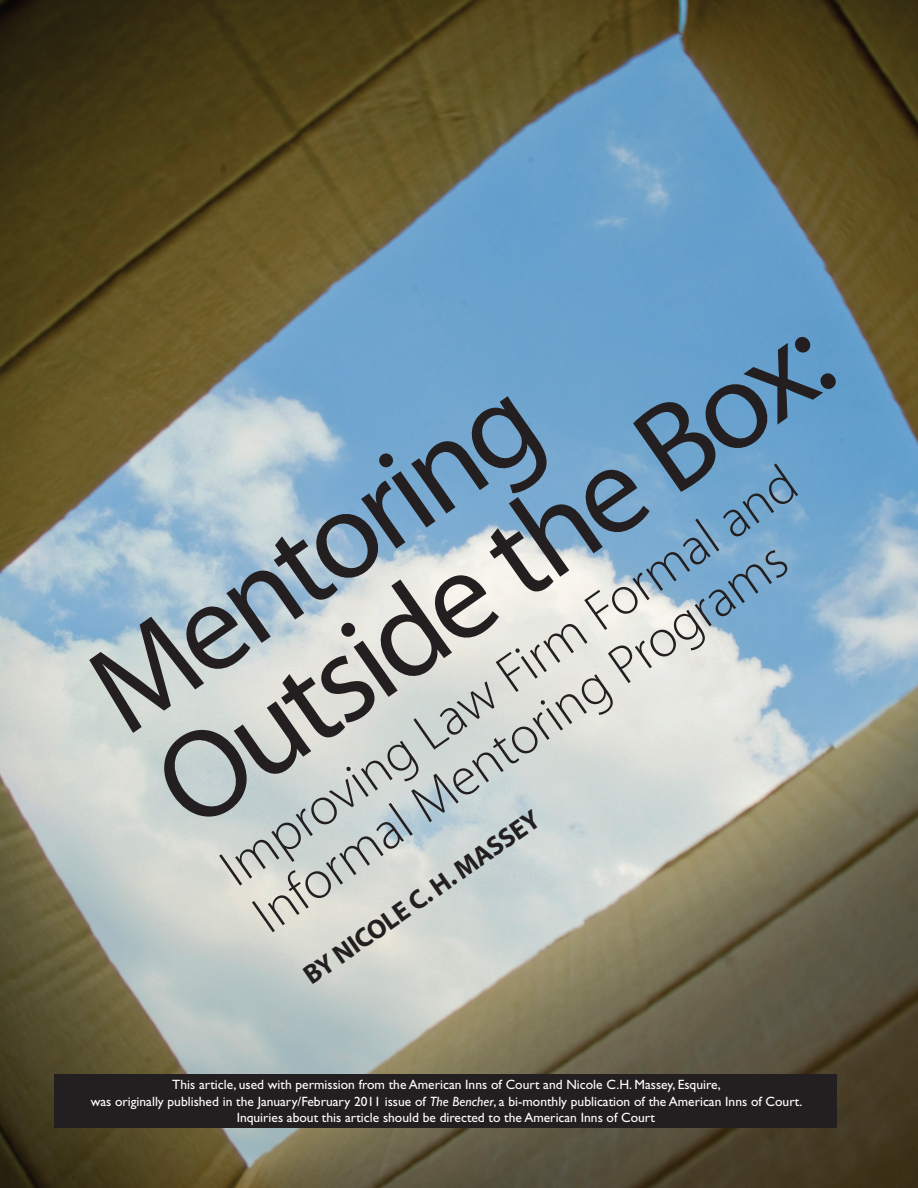
<style>
.page{position:relative;width:918px;height:1188px;background:#fff}
.page>*{position:absolute;margin:0;border:0;box-sizing:border-box;transform-origin:0 0}
.Body_Text{font:126px/117px "Myriad Pro";color:#231f20}
.Body_Text-2{font:300 54px/57px "Myriad Pro";color:#231f20}
.Body_Text-3{font:700 27px "Myriad Pro";color:#231f20}
.t1{font:13.5px/16.2px "Gill Sans";color:#fff;text-align:center}
.s1{font-style:italic}
</style>
<div class="page">
<img style="left:0;top:0;width:918px;height:1188px">
<div style="left:54px;top:1074px;width:783px;height:54px;background:#231f20"></div>
<p class="Body_Text" style="left:68px;top:653px;width:792px;rotate:-35deg">Mentoring<br>Outside the Box:</p>
<p class="Body_Text-2" style="left:210px;top:851px;width:691px;rotate:-35deg">Improving Law Firm Formal and<br>Informal Mentoring Programs</p>
<p class="Body_Text-3" style="left:296px;top:963px;width:284px;rotate:-35deg">BY NICOLE C. H. MASSEY</p>
<p class="t1" style="left:91px;top:1077px;width:713px">This article, used with permission from the American Inns of Court and Nicole C.H. Massey, Esquire,<br>was originally published in the January/February 2011 issue of <span class="s1">The Bencher</span>, a bi-monthly publication of the American Inns of Court.<br>Inquiries about this article should be directed to the American Inns of Court</p>
</div>
